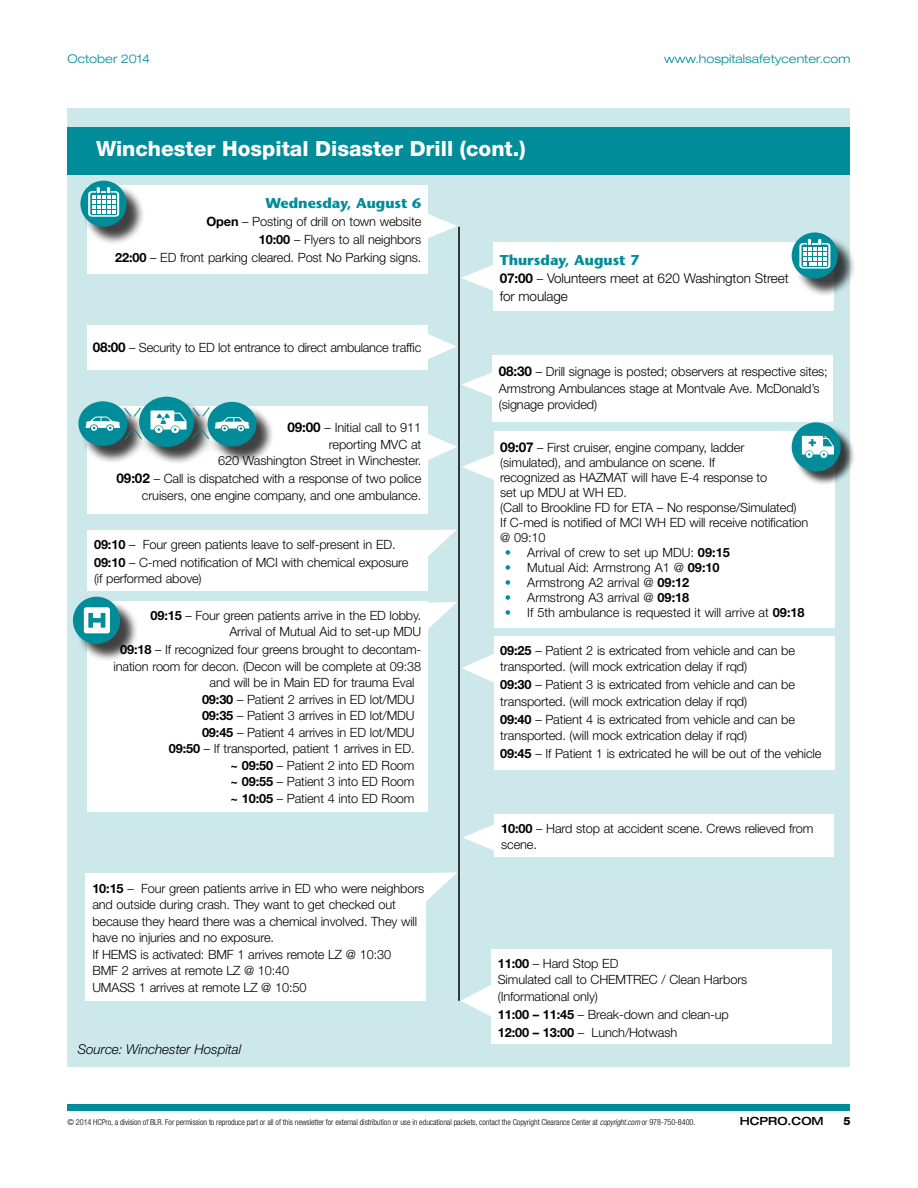
<style>
.page{position:relative;width:918px;height:1188px;background:#fff}
.page>*{position:absolute;margin:0;border:0;box-sizing:border-box;transform-origin:0 0}
.t1{font:800 21px "Helvetica Neue LT Std";color:#fff}
.t2{font:700 14.25px "Stone Sans Std";color:#008c99}
.t3{font:300 13.5px/18px "Helvetica Neue LT Std";letter-spacing:-.01em;color:#000}
.t4{font:italic 300 13.5px "Helvetica Neue LT Std";letter-spacing:-.005em;color:#000}
.t5{font:300 12.75px/16.5px "Helvetica Neue LT Std";letter-spacing:-.01em;color:#000}
.t6{font:300 expanded 12px "Helvetica Neue LT Std";color:#008c99}
.t7{font:500 expanded 11.25px "Helvetica Neue LT Std";color:#000}
.t8{font:800 11.25px "Helvetica Neue LT Std";color:#000}
.t9{font:300 condensed 8.25px "Helvetica Neue LT Std";letter-spacing:-.01em;color:#000}
.s1{font-weight:700}
.s2{font-size:12.75px}
.s3{font-weight:700;font-size:13.5px}
.s4{color:#008c99}
.s5{font-style:italic}
</style>
<div class="page">
<div style="left:68px;top:1104px;width:782px;height:7px;background:#008c99"></div>
<div style="left:68px;top:108px;width:782px;height:958px;background:#cce8eb"></div>
<div style="left:68px;top:127px;width:782px;height:47px;background:#008c99"></div>
<hr style="left:458px;top:227px;width:2px;height:774px;background:#000">
<div style="left:87px;top:186px;width:341px;height:88px;background:#fff"></div>
<div style="left:83px;top:183px;width:62px;height:63px;background:#000;opacity:.75"></div>
<div style="left:80px;top:181px;width:47px;height:46px;background:#008c99;border-radius:50%"></div>
<svg style="left:88px;top:187px;width:31px;height:30px"></svg>
<div style="left:87px;top:325px;width:341px;height:44px;background:#fff"></div>
<svg style="left:428px;top:214px;width:65px;height:97px"></svg>
<div style="left:493px;top:242px;width:341px;height:69px;background:#fff"></div>
<div style="left:492px;top:355px;width:341px;height:67px;background:#fff"></div>
<div style="left:794px;top:235px;width:63px;height:62px;background:#000;opacity:.75"></div>
<div style="left:792px;top:232px;width:46px;height:47px;background:#008c99;border-radius:50%"></div>
<svg style="left:799px;top:239px;width:31px;height:30px"></svg>
<div style="left:87px;top:407px;width:341px;height:107px;background:#fff"></div>
<div style="left:81px;top:399px;width:194px;height:66px;background:#000;opacity:.75"></div>
<div style="left:78px;top:401px;width:49px;height:45px;background:#008c99;border-radius:50%"></div>
<div style="left:207px;top:402px;width:49px;height:45px;background:#008c99;border-radius:50%"></div>
<div style="left:139px;top:397px;width:55px;height:50px;background:#008c99;border-radius:50%"></div>
<svg style="left:151px;top:407px;width:98px;height:33px"></svg>
<svg style="left:86px;top:407px;width:56px;height:33px"></svg>
<svg style="left:375px;top:325px;width:119px;height:175px"></svg>
<div style="left:494px;top:431px;width:341px;height:197px;background:#fff"></div>
<svg style="left:463px;top:824px;width:31px;height:27px"></svg>
<div style="left:494px;top:815px;width:340px;height:42px;background:#fff"></div>
<svg style="left:461px;top:985px;width:30px;height:31px"></svg>
<div style="left:491px;top:950px;width:341px;height:94px;background:#fff"></div>
<div style="left:794px;top:424px;width:61px;height:62px;background:#000;opacity:.75"></div>
<div style="left:792px;top:422px;width:49px;height:49px;background:#008c99;border-radius:50%"></div>
<svg style="left:802px;top:436px;width:32px;height:22px"></svg>
<div style="left:494px;top:637px;width:341px;height:133px;background:#fff"></div>
<svg style="left:428px;top:602px;width:102px;height:97px"></svg>
<svg style="left:426px;top:872px;width:31px;height:29px"></svg>
<svg style="left:413px;top:530px;width:43px;height:26px"></svg>
<div style="left:86px;top:873px;width:340px;height:127px;background:#fff"></div>
<div style="left:87px;top:531px;width:341px;height:60px;background:#fff"></div>
<div style="left:87px;top:602px;width:341px;height:210px;background:#fff"></div>
<div style="left:76px;top:599px;width:63px;height:64px;background:#000;opacity:.75"></div>
<div style="left:73px;top:597px;width:47px;height:47px;background:#008c99;border-radius:50%"></div>
<svg style="left:84px;top:607px;width:26px;height:26px"></svg>
<p class="t6" style="left:68px;top:51px;width:84px">October 2014</p>
<p class="t6" style="left:664px;top:52px;width:188px">www.hospitalsafetycenter.com</p>
<h1 class="t1" style="left:96px;top:136px;width:431px">Winchester Hospital Disaster Drill (cont.)</h1>
<p class="t2" style="left:266px;top:195px;width:157px">Wednesday, August 6</p>
<p class="t5" style="left:115px;top:212px;width:308px;line-height:18px;text-align:right"><span class="s1">Open</span> – Posting of drill on town website<br><span class="s1">10:00</span> – Flyers to all neighbors<br><span class="s1">22:00</span> – ED front parking cleared. Post No Parking signs.</p>
<p class="t2" style="left:500px;top:251px;width:141px">Thursday, August 7</p>
<p class="t3" style="left:500px;top:269px;width:291px"><span class="s1">07:00</span> <span class="s2">–</span> Volunteers meet at 620 Washington Street for moulage</p>
<p class="t5" style="left:93px;top:339px;width:330px"><span class="s3">08:00</span> – Security to ED lot entrance to direct ambulance traffic</p>
<p class="t5" style="left:218px;top:419px;width:204px;text-align:right"><span class="s3">09:00</span> – Initial call to 911<br>reporting MVC at<br>620 Washington Street in Winchester.</p>
<p class="t5" style="left:117px;top:470px;width:306px;text-align:right"><span class="s3">09:02</span> – Call is dispatched with a response of two police cruisers, one engine company, and one ambulance.</p>
<p class="t5" style="left:94px;top:535px;width:316px;line-height:18px"><span class="s1">09:10</span> – Four green patients leave to self-present in ED.<br><span class="s1">09:10</span> – C-med notification of MCI with chemical exposure</p>
<p class="t5" style="left:94px;top:570px;width:109px">(if performed above)</p>
<p class="t5" style="left:150px;top:607px;width:272px;text-align:right"><span class="s1">09:15</span> – Four green patients arrive in the ED lobby.<br>Arrival of Mutual Aid to set-up MDU</p>
<p class="t5" style="left:120px;top:641px;width:303px"><span class="s1">09:18</span> – If recognized four greens brought to decontam-</p>
<p class="t5" style="left:114px;top:658px;width:309px">ination room for decon. (Decon will be complete at 09:38</p>
<p class="t5" style="left:210px;top:674px;width:207px">and will be in Main ED for trauma Eval</p>
<p class="t5" style="left:202px;top:691px;width:214px"><span class="s1">09:30</span> – Patient 2 arrives in ED lot/MDU</p>
<p class="t5" style="left:202px;top:707px;width:214px"><span class="s1">09:35</span> – Patient 3 arrives in ED lot/MDU</p>
<p class="t5" style="left:202px;top:724px;width:214px"><span class="s1">09:45</span> – Patient 4 arrives in ED lot/MDU</p>
<p class="t5" style="left:169px;top:740px;width:247px"><span class="s1">09:50</span> – If transported, patient 1 arrives in ED.</p>
<p class="t5" style="left:231px;top:757px;width:186px"><span class="s1">~ 09:50</span> – Patient 2 into ED Room</p>
<p class="t5" style="left:231px;top:773px;width:186px"><span class="s1">~ 09:55</span> – Patient 3 into ED Room</p>
<p class="t5" style="left:231px;top:790px;width:186px"><span class="s1">~ 10:05</span> – Patient 4 into ED Room</p>
<p class="t5" style="left:92px;top:880px;width:334px"><span class="s1">10:15</span> – Four green patients arrive in ED who were neighbors and outside during crash. They want to get checked out because they heard there was a chemical involved. They will have no injuries and no exposure.<br>If HEMS is activated: BMF 1 arrives remote LZ @ 10:30<br>BMF 2 arrives at remote LZ @ 10:40<br>UMASS 1 arrives at remote LZ @ 10:50</p>
<p class="t4" style="left:78px;top:1041px;width:165px">Source: Winchester Hospital</p>
<p class="t5" style="left:499px;top:363px;width:330px"><span class="s3">08:30</span> – Drill signage is posted; observers at respective sites;<br>Armstrong Ambulances stage at Montvale Ave. McDonald’s (signage provided)</p>
<p class="t5" style="left:500px;top:440px;width:310px;line-height:15px"><span class="s3">09:07</span> – First cruiser, engine company, ladder (simulated), and ambulance on scene. If<br>recognized as HAZMAT will have E-4 response to<br>set up MDU at WH ED.<br>(Call to Brookline FD for ETA – No response/Simulated)<br>If C-med is notified of MCI WH ED will receive notification @ 09:10</p>
<p class="t5" style="left:505px;top:544px;width:227px"><span class="s4">•</span> Arrival of crew to set up MDU: <span class="s1">09:15</span></p>
<p class="t5" style="left:505px;top:559px;width:216px"><span class="s4">•</span> Mutual Aid: Armstrong A1 @ <span class="s1">09:10</span></p>
<p class="t5" style="left:505px;top:574px;width:186px"><span class="s4">•</span> Armstrong A2 arrival @ <span class="s1">09:12</span></p>
<p class="t5" style="left:505px;top:589px;width:186px"><span class="s4">•</span> Armstrong A3 arrival @ <span class="s1">09:18</span></p>
<p class="t5" style="left:505px;top:604px;width:301px"><span class="s4">•</span> If 5th ambulance is requested it will arrive at <span class="s1">09:18</span></p>
<p class="t5" style="left:500px;top:642px;width:296px"><span class="s1">09:25</span> – Patient 2 is extricated from vehicle and can be transported. (will mock extrication delay if rqd)</p>
<p class="t5" style="left:500px;top:676px;width:296px"><span class="s1">09:30</span> – Patient 3 is extricated from vehicle and can be transported. (will mock extrication delay if rqd)</p>
<p class="t5" style="left:500px;top:711px;width:296px"><span class="s1">09:40</span> – Patient 4 is extricated from vehicle and can be transported. (will mock extrication delay if rqd)</p>
<p class="t5" style="left:500px;top:745px;width:323px"><span class="s1">09:45</span> – If Patient 1 is extricated he will be out of the vehicle</p>
<p class="t5" style="left:501px;top:820px;width:314px"><span class="s1">10:00</span> – Hard stop at accident scene. Crews relieved from scene.</p>
<p class="t5" style="left:498px;top:955px;width:251px"><span class="s1">11:00</span> – Hard Stop ED<br>Simulated call to CHEMTREC / Clean Harbors (Informational only)</p>
<p class="t5" style="left:498px;top:1005px;width:233px;line-height:18px"><span class="s1">11:00 – 11:45</span> – Break-down and clean-up<br><span class="s1">12:00 – 13:00</span> – Lunch/Hotwash</p>
<p class="t9" style="left:68px;top:1117px;width:629px">© 2014 HCPro, a division of BLR. For permission to reproduce part or all of this newsletter for external distribution or use in educational packets, contact the Copyright Clearance Center at <span class="s5">copyright.com</span> or 978-750-8400.</p>
<p class="t7" style="left:740px;top:1114px;width:85px">HCPRO.COM</p>
<p class="t8" style="left:843px;top:1114px;width:9px">5</p>
</div>
